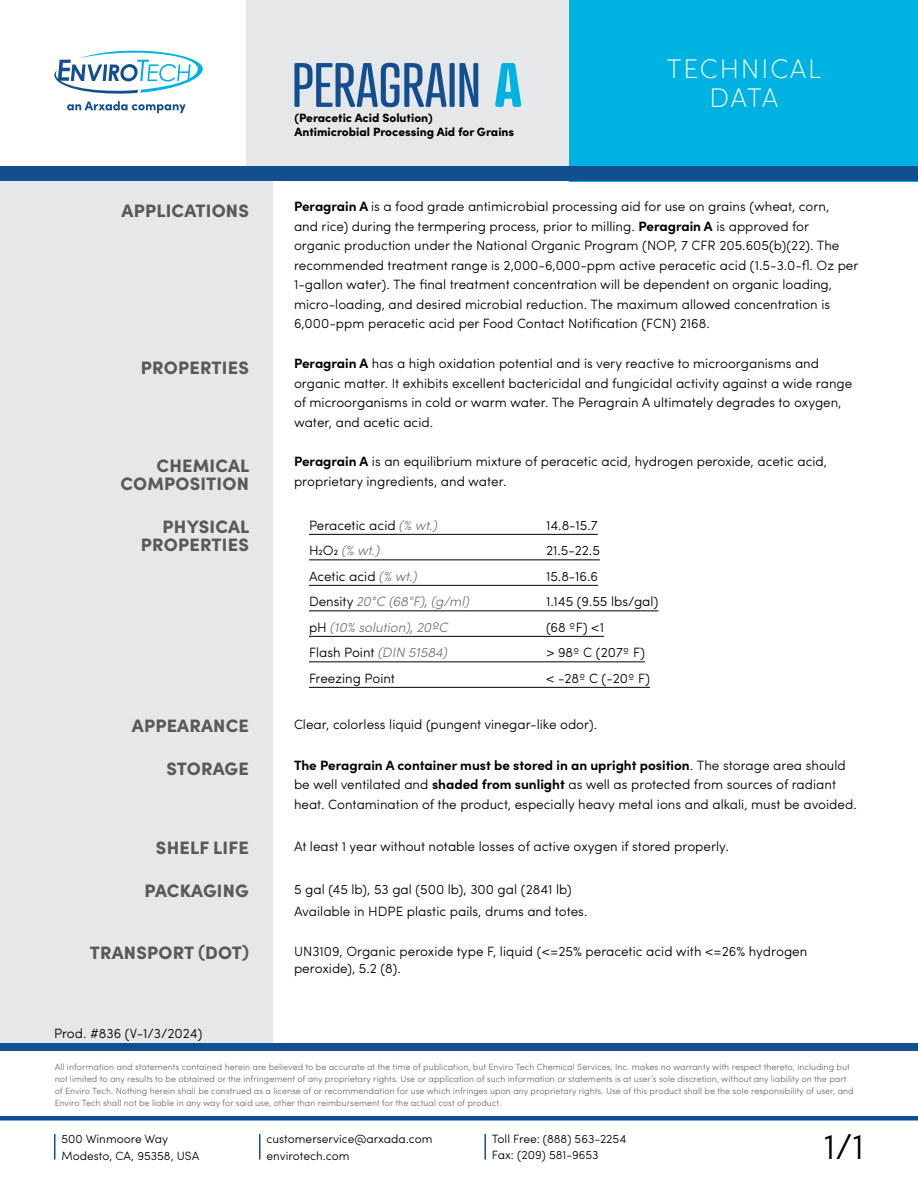
<style>
.page{position:relative;width:918px;height:1188px;background:#fff}
.page>*{position:absolute;margin:0;border:0;box-sizing:border-box;transform-origin:0 0}
.t1{font:300 36px "Sofia Pro";color:#000}
.t2{font:200 27px/28.5px "Sofia Pro";letter-spacing:.07em;color:#fff;text-align:center}
.t3{font:900 18px/18px "Sofia Pro";letter-spacing:.01em;color:#58595b;text-align:right}
.t4{font:300 13.5px/19.5px "Sofia Pro";color:#000}
.t5{font:italic 300 13.5px "Sofia Pro";color:#6d6e71}
.t6{font:300 12px/16.5px "Sofia Pro";color:#000}
.t7{font:900 12px/14.4px "Sofia Pro";color:#000}
.t8{font:300 9px/12px "Sofia Pro";color:#6d6e71}
.s1{font-weight:700}
.s2{font-style:italic;color:#6d6e71}
.s3{font-style:normal;color:#000}
</style>
<div class="page">
<hr style="left:54px;top:1134px;width:2px;height:26px;background:#134f90">
<hr style="left:259px;top:1134px;width:2px;height:26px;background:#134f90">
<hr style="left:484px;top:1134px;width:2px;height:26px;background:#134f90">
<hr style="left:0;top:1116px;width:918px;height:4px;background:#134f90">
<div style="left:246px;top:0;width:323px;height:176px;background:#e6e7e8"></div>
<div style="left:0;top:174px;width:273px;height:869px;background:#e6e7e8"></div>
<div style="left:569px;top:0;width:349px;height:181px;background:#00b2e2"></div>
<div style="left:0;top:166px;width:918px;height:15px;background:#134f90"></div>
<div style="left:0;top:1043px;width:918px;height:7px;background:#134f90"></div>
<svg style="left:67px;top:101px;width:119px;height:12px"></svg>
<svg style="left:54px;top:50px;width:149px;height:44px"></svg>
<hr style="left:309px;top:534px;width:289px;height:1px;background:#000">
<hr style="left:309px;top:560px;width:291px;height:1px;background:#000">
<hr style="left:309px;top:585px;width:289px;height:1px;background:#000">
<hr style="left:309px;top:611px;width:349px;height:1px;background:#000">
<hr style="left:309px;top:636px;width:295px;height:1px;background:#000">
<hr style="left:309px;top:662px;width:336px;height:1px;background:#000">
<hr style="left:309px;top:687px;width:341px;height:1px;background:#000">
<svg style="left:495px;top:63px;width:26px;height:44px"></svg>
<svg style="left:294px;top:63px;width:184px;height:44px"></svg>
<p class="t7" style="left:294px;top:109px;width:221px">(Peracetic Acid Solution)<br>Antimicrobial Processing Aid for Grains</p>
<h2 class="t2" style="left:667px;top:53px;width:156px">TECHNICAL<br>DATA</h2>
<h3 class="t3" style="left:122px;top:200px;width:129px">APPLICATIONS</h3>
<p class="t4" style="left:294px;top:196px;width:566px"><span class="s1">Peragrain A</span> is a food grade antimicrobial processing aid for use on grains (wheat, corn,<br>and rice) during the termpering process, prior to milling. <span class="s1">Peragrain A</span> is approved for organic production under the National Organic Program (NOP, 7 CFR 205.605(b)(22). The recommended treatment range is 2,000-6,000-ppm active peracetic acid (1.5-3.0-fl. Oz per 1-gallon water). The final treatment concentration will be dependent on organic loading, micro-loading, and desired microbial reduction. The maximum allowed concentration is 6,000-ppm peracetic acid per Food Contact Notification (FCN) 2168.</p>
<h3 class="t3" style="left:141px;top:357px;width:109px">PROPERTIES</h3>
<p class="t4" style="left:294px;top:353px;width:560px"><span class="s1">Peragrain A</span> has a high oxidation potential and is very reactive to microorganisms and organic matter. It exhibits excellent bactericidal and fungicidal activity against a wide range of microorganisms in cold or warm water. The Peragrain A ultimately degrades to oxygen, water, and acetic acid.</p>
<h3 class="t3" style="left:121px;top:455px;width:130px">CHEMICAL<br>COMPOSITION</h3>
<p class="t4" style="left:294px;top:451px;width:535px"><span class="s1">Peragrain A</span> is an equilibrium mixture of peracetic acid, hydrogen peroxide, acetic acid, proprietary ingredients, and water.</p>
<h3 class="t3" style="left:141px;top:516px;width:110px">PHYSICAL<br>PROPERTIES</h3>
<p class="t4" style="left:309px;top:514px;width:130px">Peracetic acid <span class="s2">(% wt.)</span></p>
<p class="t4" style="left:546px;top:514px;width:53px">14.8-15.7</p>
<p class="t5" style="left:309px;top:541px;width:72px"><span class="s3">H2O2</span> (% wt.)</p>
<p class="t4" style="left:546px;top:540px;width:55px">21.5-22.5</p>
<p class="t4" style="left:309px;top:565px;width:110px">Acetic acid <span class="s2">(% wt.)</span></p>
<p class="t4" style="left:546px;top:565px;width:54px">15.8-16.6</p>
<p class="t5" style="left:309px;top:592px;width:162px"><span class="s3">Density</span> 20°C (68°F), (g/ml)</p>
<p class="t4" style="left:546px;top:591px;width:114px">1.145 (9.55 lbs/gal)</p>
<p class="t5" style="left:309px;top:617px;width:141px"><span class="s3">pH</span> (10% solution), 20ºC</p>
<p class="t4" style="left:546px;top:616px;width:60px">(68 ºF) &lt;1</p>
<p class="t4" style="left:309px;top:642px;width:140px">Flash Point <span class="s2">(DIN 51584)</span></p>
<p class="t4" style="left:546px;top:642px;width:100px">&gt; 98º C (207º F)</p>
<p class="t4" style="left:309px;top:667px;width:88px">Freezing Point</p>
<p class="t4" style="left:546px;top:667px;width:106px">&lt; -28º C (-20º F)</p>
<h3 class="t3" style="left:132px;top:715px;width:118px">APPEARANCE</h3>
<p class="t4" style="left:294px;top:713px;width:305px">Clear, colorless liquid (pungent vinegar-like odor).</p>
<h3 class="t3" style="left:166px;top:758px;width:84px">STORAGE</h3>
<p class="t4" style="left:294px;top:754px;width:564px"><span class="s1">The Peragrain A container must be stored in an upright position</span>. The storage area should be well ventilated and <span class="s1">shaded from sunlight</span> as well as protected from sources of radiant heat. Contamination of the product, especially heavy metal ions and alkali, must be avoided.</p>
<h3 class="t3" style="left:156px;top:837px;width:94px">SHELF LIFE</h3>
<p class="t4" style="left:294px;top:835px;width:436px">At least 1 year without notable losses of active oxygen if stored properly.</p>
<h3 class="t3" style="left:144px;top:880px;width:106px">PACKAGING</h3>
<p class="t4" style="left:294px;top:877px;width:295px;line-height:22.5px">5 gal (45 lb), 53 gal (500 lb), 300 gal (2841 lb)<br>Available in HDPE plastic pails, drums and totes.</p>
<h3 class="t3" style="left:90px;top:942px;width:161px">TRANSPORT (DOT)</h3>
<p class="t4" style="left:294px;top:942px;width:515px;line-height:16.5px">UN3109, Organic peroxide type F, liquid (&lt;=25% peracetic acid with &lt;=26% hydrogen peroxide), 5.2 (8).</p>
<p class="t4" style="left:54px;top:1023px;width:150px">Prod. #836 (V-1/3/2024)</p>
<p class="t8" style="left:55px;top:1060px;width:801px">All information and statements contained herein are believed to be accurate at the time of publication, but Enviro Tech Chemical Services, Inc. makes no warranty with respect thereto, including but not limited to any results to be obtained or the infringement of any proprietary rights. Use or application of such information or statements is at user’s sole discretion, without any liability on the part of Enviro Tech. Nothing herein shall be construed as a license of or recommendation for use which infringes upon any proprietary rights. Use of this product shall be the sole responsibility of user, and Enviro Tech shall not be liable in any way for said use, other than reimbursement for the actual cost of product.</p>
<h1 class="t1" style="left:824px;top:1120px;width:42px">1/1</h1>
<p class="t6" style="left:492px;top:1129px;width:136px">Toll Free: (888) 563-2254<br>Fax: (209) 581-9653</p>
<p class="t6" style="left:62px;top:1130px;width:139px">500 Winmoore Way<br>Modesto, CA, 95358, USA</p>
<p class="t6" style="left:266px;top:1130px;width:168px">customerservice@arxada.com envirotech.com</p>
</div>
